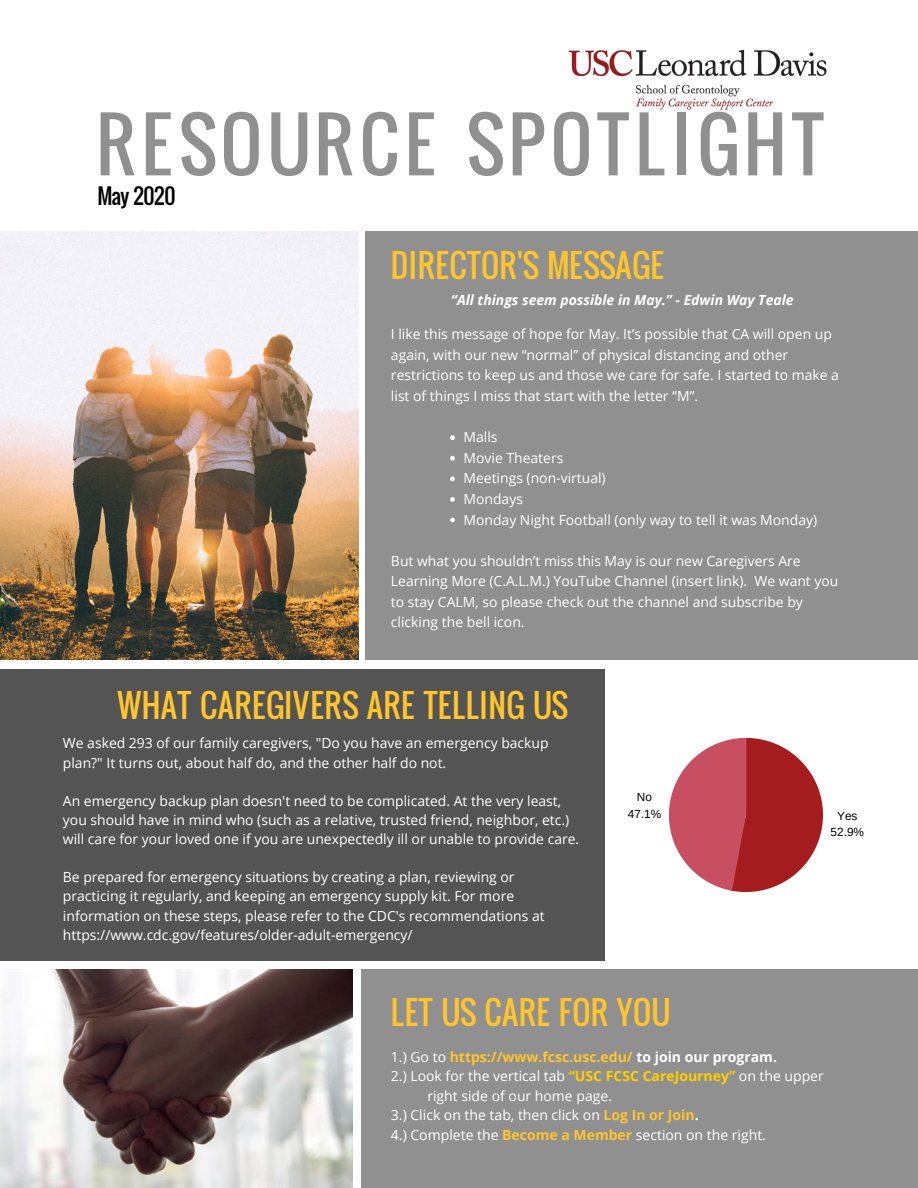
<style>
.page{position:relative;width:918px;height:1188px;background:#fff}
.page>*{position:absolute;margin:0;border:0;box-sizing:border-box;transform-origin:0 0}
.t1{font:72px "Oswald";letter-spacing:.08em;color:#909090}
.t2{font:31.5px "Oswald";letter-spacing:.015em;color:#ffc52e}
.t3{font:21px "Oswald";letter-spacing:-.02em;color:#000}
.t4{font:13.95px/20.5px "Open Sans";color:#fff}
.t5{font:700 13.95px "Open Sans";color:#ffc52e}
.t6{font:italic 700 13.95px "Open Sans";color:#fff}
.t7{font:11.85px/16.4px "Arimo";color:#000;text-align:center}
.s1{font-weight:400;color:#fff}
.s2{color:#fff}
.s3{font-weight:700;color:#ffd000}
.s4{font-weight:700;color:#ffc52e}
.s5{font-weight:700}
</style>
<div class="page">
<img style="left:568px;top:49px;width:259px;height:61px">
<div style="left:366px;top:231px;width:552px;height:429px;background:#909090"></div>
<div style="left:361px;top:969px;width:557px;height:219px;background:#909090"></div>
<img style="left:0;top:231px;width:358px;height:429px">
<img style="left:0;top:969px;width:353px;height:218px">
<svg style="left:450px;top:435px;width:5px;height:5px"></svg>
<svg style="left:450px;top:456px;width:5px;height:5px"></svg>
<svg style="left:450px;top:476px;width:5px;height:5px"></svg>
<svg style="left:450px;top:497px;width:5px;height:5px"></svg>
<svg style="left:450px;top:518px;width:5px;height:4px"></svg>
<div style="left:0;top:669px;width:604px;height:292px;background:#545454"></div>
<svg style="left:669px;top:738px;width:154px;height:154px"></svg>
<h1 class="t1" style="left:96px;top:90px;width:729px">RESOURCE SPOTLIGHT</h1>
<h3 class="t3" style="left:98px;top:180px;width:79px">May 2020</h3>
<h2 class="t2" style="left:391px;top:242px;width:274px">DIRECTOR'S MESSAGE</h2>
<p class="t6" style="left:451px;top:290px;width:344px">“All things seem possible in May.” - Edwin Way Teale</p>
<p class="t4" style="left:391px;top:323px;width:450px">I like this message of hope for May. It’s possible that CA will open up again, with our new “normal” of physical distancing and other restrictions to keep us and those we care for safe. I started to make a list of things I miss that start with the letter “M”.</p>
<p class="t4" style="left:464px;top:426px;width:355px">Malls<br>Movie Theaters<br>Meetings (non-virtual)<br>Mondays<br>Monday Night Football (only way to tell it was Monday)</p>
<p class="t4" style="left:391px;top:550px;width:449px">But what you shouldn’t miss this May is our new Caregivers Are Learning More (C.A.L.M.) YouTube Channel (insert link). We want you to stay CALM, so please check out the channel and subscribe by clicking the bell icon.</p>
<h2 class="t2" style="left:118px;top:681px;width:452px">WHAT CAREGIVERS ARE TELLING US</h2>
<p class="t4" style="left:63px;top:733px;width:487px;line-height:19.2px">We asked 293 of our family caregivers, "Do you have an emergency backup plan?" It turns out, about half do, and the other half do not.</p>
<p class="t4" style="left:63px;top:791px;width:518px;line-height:19.2px">An emergency backup plan doesn't need to be complicated. At the very least, you should have in mind who (such as a relative, trusted friend, neighbor, etc.) will care for your loved one if you are unexpectedly ill or unable to provide care.</p>
<p class="t4" style="left:63px;top:867px;width:483px;line-height:19.2px">Be prepared for emergency situations by creating a plan, reviewing or practicing it regularly, and keeping an emergency supply kit. For more information on these steps, please refer to the CDC's recommendations at https://www.cdc.gov/features/older-adult-emergency/</p>
<p class="t7" style="left:628px;top:789px;width:35px">No<br>47.1%</p>
<h2 class="t2" style="left:391px;top:989px;width:281px">LET US CARE FOR YOU</h2>
<p class="t7" style="left:831px;top:808px;width:35px">Yes<br>52.9%</p>
<p class="t5" style="left:391px;top:1047px;width:388px"><span class="s1">1.) Go to</span> https://www.fcsc.usc.edu/ <span class="s2">to join our program.</span></p>
<p class="t4" style="left:391px;top:1066px;width:434px">2.) Look for the vertical tab <span class="s3">“USC FCSC CareJourney”</span> on the upper</p>
<p class="t4" style="left:427px;top:1085px;width:186px">right side of our home page.</p>
<p class="t4" style="left:391px;top:1105px;width:309px">3.) Click on the tab, then click on <span class="s4">Log In or Join</span><span class="s5">.</span></p>
<p class="t4" style="left:391px;top:1124px;width:377px">4.) Complete the <span class="s4">Become a Member</span> section on the right.</p>
</div>
